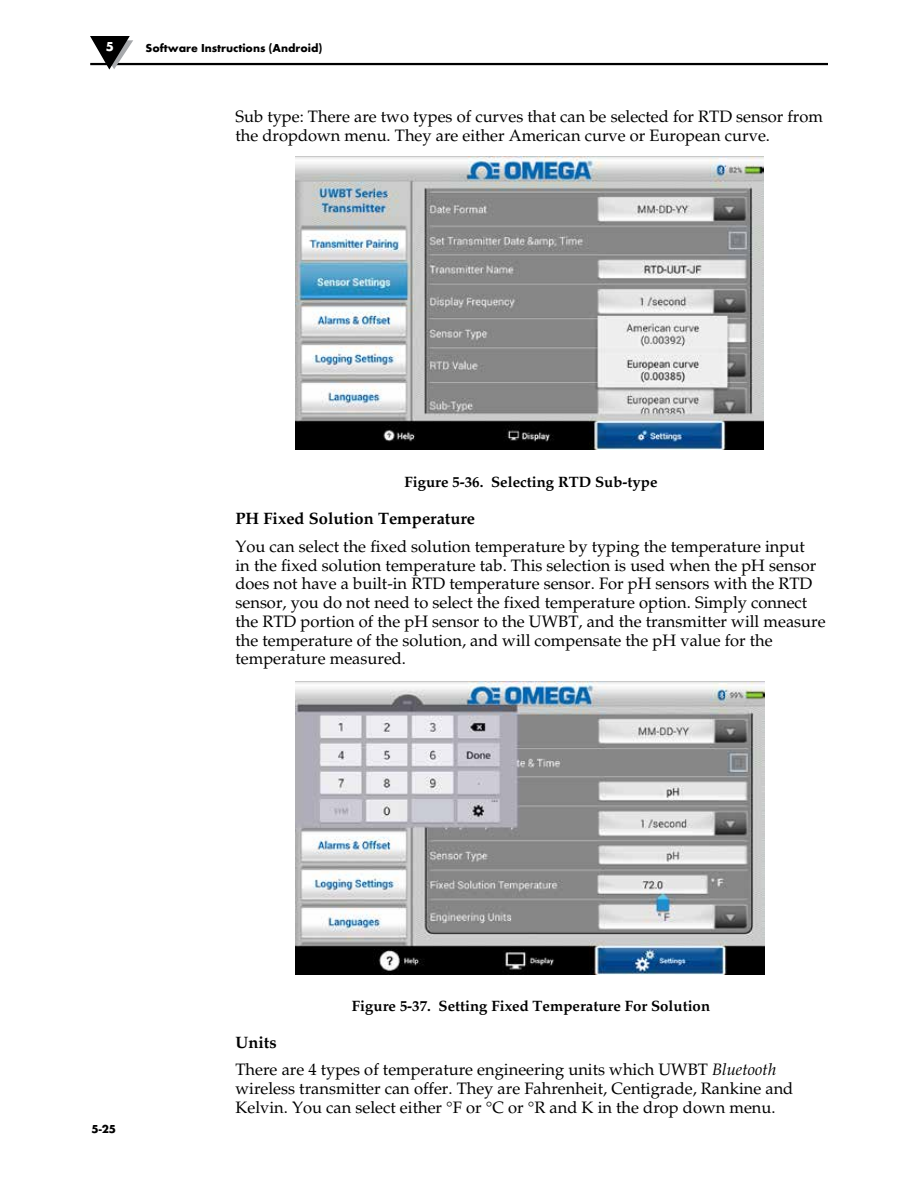
<style>
.page{position:relative;width:918px;height:1188px;background:#fff}
.page>*{position:absolute;margin:0;border:0;box-sizing:border-box;transform-origin:0 0}
.t1{font:16.5px/18.8px "Palatino";color:#000}
.t2{font:700 16.5px "Palatino";color:#000}
.t3{font:700 15px "Palatino";color:#000}
.t4{font:700 13.5px "Futura T";color:#fff}
.t5{font:700 12px "Futura T";color:#000}
.s1{font-weight:700}
.s2{font-style:italic}
</style>
<div class="page">
<hr style="left:90px;top:63px;width:738px;height:2px;background:#000">
<svg style="left:90px;top:36px;width:43px;height:34px"></svg>
<img style="left:295px;top:157px;width:469px;height:293px">
<img style="left:295px;top:681px;width:469px;height:294px">
<p class="t4" style="left:106px;top:38px;width:10px">5</p>
<p class="t5" style="left:146px;top:41px;width:179px">Software Instructions (Android)</p>
<p class="t1" style="left:236px;top:107px;width:589px">Sub type: There are two types of curves that can be selected for RTD sensor from the dropdown menu. They are either American curve or European curve.</p>
<p class="t3" style="left:404px;top:474px;width:255px">Figure 5-36. Selecting RTD Sub-type</p>
<p class="t2" style="left:236px;top:509px;width:241px">PH Fixed Solution Temperature</p>
<p class="t1" style="left:236px;top:537px;width:592px">You can select the fixed solution temperature by typing the temperature input<br>in the fixed solution temperature tab. This selection is used when the pH sensor does not have a built-in RTD temperature sensor. For pH sensors with the RTD sensor, you do not need to select the fixed temperature option. Simply connect the RTD portion of the pH sensor to the UWBT, and the transmitter will measure the temperature of the solution, and will compensate the pH value for the temperature measured.</p>
<p class="t5" style="left:92px;top:1122px;width:26px">5-25</p>
<p class="t3" style="left:352px;top:997px;width:360px">Figure 5-37. Setting Fixed Temperature For Solution</p>
<p class="t1" style="left:236px;top:1028px;width:542px;line-height:27.8px"><span class="s1">Units<br></span>There are 4 types of temperature engineering units which UWBT <span class="s2">Bluetooth</span></p>
<p class="t1" style="left:236px;top:1079px;width:559px">wireless transmitter can offer. They are Fahrenheit, Centigrade, Rankine and<br>Kelvin. You can select either °F or °C or °R and K in the drop down menu.</p>
</div>
